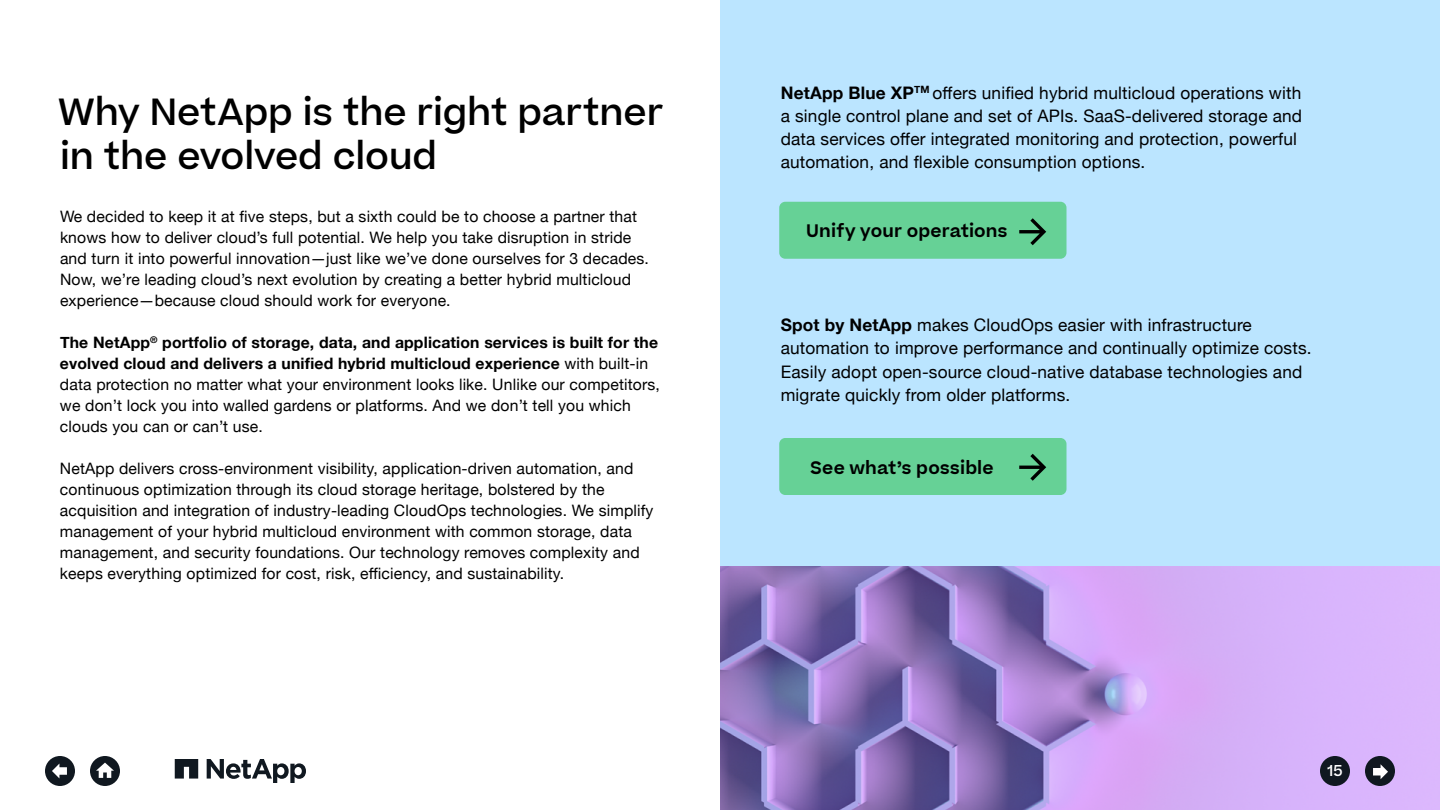
<style>
.page{position:relative;width:1440px;height:810px;background:#fff}
.page>*{position:absolute;margin:0;border:0;box-sizing:border-box;transform-origin:0 0}
.t1{font:500 36px/44.2px "Beatrice";letter-spacing:-.005em;color:#000}
.t2{font:17.25px/23.2px "Helvetica Neue";letter-spacing:.01em;color:#000}
.t3{font:600 17.25px "Beatrice";letter-spacing:.01em;color:#000}
.t4{font:15.75px/21px "Helvetica Neue";letter-spacing:.01em;color:#000}
.t5{font:500 15px "Beatrice";color:#fff}
.s1{font-weight:700}
</style>
<div class="page">
<div style="left:720px;top:0;width:720px;height:810px;background:#bbe5ff"></div>
<div style="left:779px;top:202px;width:287px;height:57px;background:#66d196;border-radius:6px"></div>
<div style="left:779px;top:438px;width:287px;height:57px;background:#66d196;border-radius:6px"></div>
<img style="left:720px;top:566px;width:720px;height:244px">
<svg style="left:1019px;top:218px;width:27px;height:27px"></svg>
<svg style="left:1019px;top:454px;width:27px;height:27px"></svg>
<svg style="left:207px;top:759px;width:99px;height:24px"></svg>
<svg style="left:175px;top:759px;width:23px;height:20px"></svg>
<div style="left:1320px;top:756px;width:30px;height:30px;background:#101820;border-radius:50%"></div>
<div style="left:90px;top:756px;width:30px;height:30px;background:#101820;border-radius:50%"></div>
<svg style="left:96px;top:763px;width:18px;height:15px"></svg>
<div style="left:1365px;top:756px;width:30px;height:30px;background:#101820;border-radius:50%"></div>
<svg style="left:1373px;top:764px;width:15px;height:15px"></svg>
<div style="left:45px;top:756px;width:30px;height:30px;background:#101820;border-radius:50%"></div>
<svg style="left:52px;top:764px;width:15px;height:14px"></svg>
<h1 class="t1" style="left:58px;top:90px;width:607px">Why NetApp is the right partner in the evolved cloud</h1>
<p class="t2" style="left:781px;top:82px;width:523px"><span class="s1">NetApp Blue XP</span><sup>TM</sup> offers unified hybrid multicloud operations with a single control plane and set of APIs. SaaS-delivered storage and data services offer integrated monitoring and protection, powerful automation, and flexible consumption options.</p>
<p class="t4" style="left:60px;top:207px;width:590px">We decided to keep it at five steps, but a sixth could be to choose a partner that knows how to deliver cloud’s full potential. We help you take disruption in stride and turn it into powerful innovation—just like we’ve done ourselves for 3 decades.<br>Now, we’re leading cloud’s next evolution by creating a better hybrid multicloud experience—because cloud should work for everyone.</p>
<p class="t4" style="left:60px;top:333px;width:602px"><span class="s1">The NetApp</span><sup>®</sup> <span class="s1">portfolio of storage, data, and application services is built for the evolved cloud and delivers a unified hybrid multicloud experience</span> with built-in data protection no matter what your environment looks like. Unlike our competitors, we don’t lock you into walled gardens or platforms. And we don’t tell you which clouds you can or can’t use.</p>
<p class="t4" style="left:60px;top:459px;width:595px">NetApp delivers cross-environment visibility, application-driven automation, and continuous optimization through its cloud storage heritage, bolstered by the acquisition and integration of industry-leading CloudOps technologies. We simplify management of your hybrid multicloud environment with common storage, data management, and security foundations. Our technology removes complexity and keeps everything optimized for cost, risk, efficiency, and sustainability.</p>
<p class="t3" style="left:806px;top:219px;width:203px">Unify your operations</p>
<p class="t2" style="left:781px;top:314px;width:532px"><span class="s1">Spot by NetApp</span> makes CloudOps easier with infrastructure automation to improve performance and continually optimize costs.<br>Easily adopt open-source cloud-native database technologies and migrate quickly from older platforms.</p>
<p class="t3" style="left:811px;top:456px;width:185px">See what’s possible</p>
<p class="t5" style="left:1327px;top:761px;width:17px">15</p>
</div>
